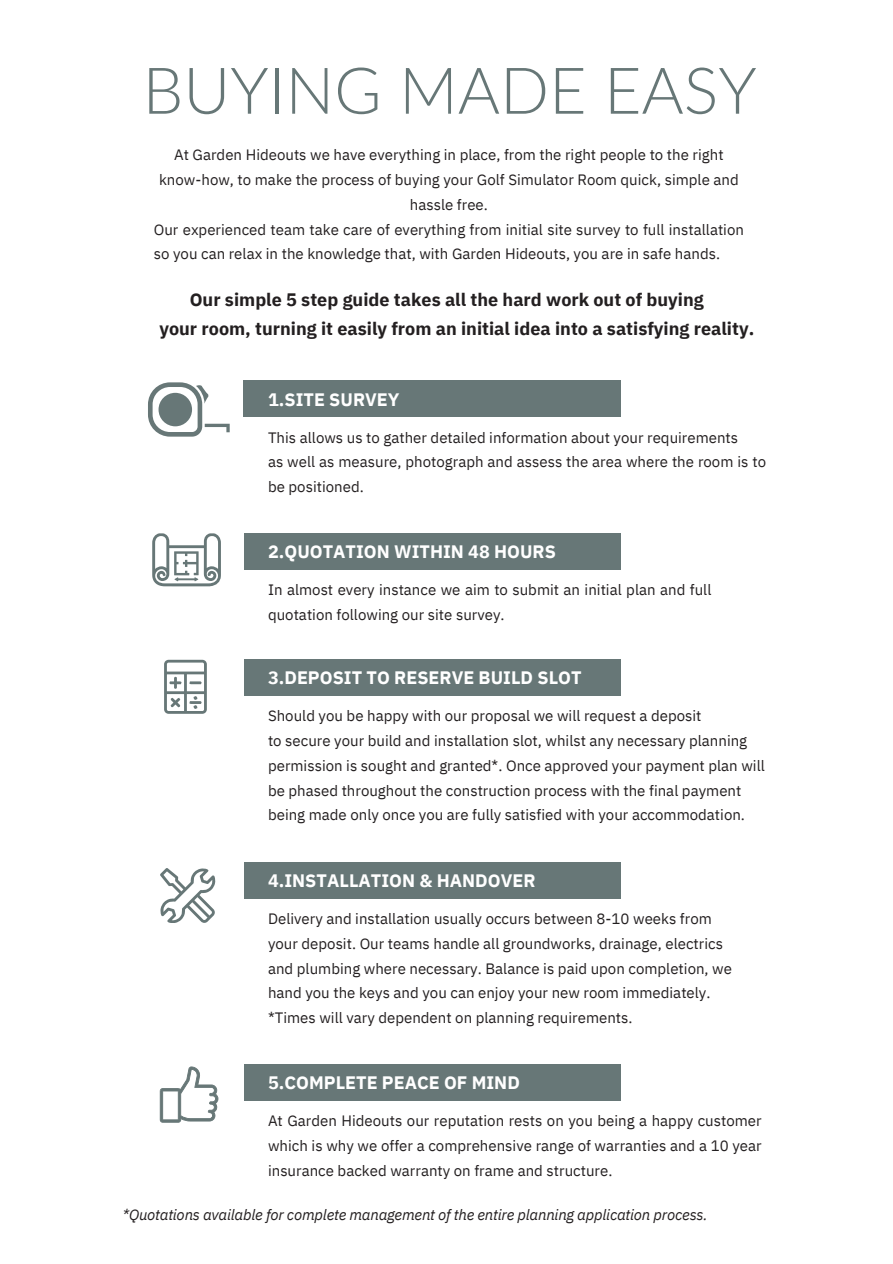
<style>
.page{position:relative;width:893px;height:1264px;background:#fff}
.page>*{position:absolute;margin:0;border:0;box-sizing:border-box;transform-origin:0 0}
.t1{font:300 64.5px "Lato";color:#677777}
.t2{font:700 18px "IBM Plex Sans";color:#231f20}
.t3{font:700 18px "IBM Plex Sans";color:#fff}
.t4{font:15px/24.8px "IBM Plex Sans";color:#231f20}
.t5{font:italic 15px "IBM Plex Sans";letter-spacing:-.015em;color:#231f20}
</style>
<div class="page">
<svg style="left:160px;top:868px;width:55px;height:55px"></svg>
<svg style="left:160px;top:1066px;width:58px;height:56px"></svg>
<svg style="left:164px;top:659px;width:43px;height:54px"></svg>
<svg style="left:152px;top:533px;width:69px;height:53px"></svg>
<div style="left:243px;top:381px;width:377px;height:36px;background:#677777"></div>
<svg style="left:148px;top:382px;width:82px;height:54px"></svg>
<div style="left:243px;top:533px;width:377px;height:36px;background:#677777"></div>
<div style="left:243px;top:659px;width:377px;height:36px;background:#677777"></div>
<div style="left:243px;top:862px;width:377px;height:36px;background:#677777"></div>
<div style="left:243px;top:1064px;width:377px;height:36px;background:#677777"></div>
<p class="t1" style="left:142px;top:50px;width:615px">BUYING MADE EASY</p>
<p class="t4" style="left:159px;top:142px;width:581px;text-align:center">At Garden Hideouts we have everything in place, from the right people to the right know-how, to make the process of buying your Golf Simulator Room quick, simple and hassle free.</p>
<p class="t4" style="left:154px;top:217px;width:591px">Our experienced team take care of everything from initial site survey to full installation so you can relax in the knowledge that, with Garden Hideouts, you are in safe hands.</p>
<p class="t2" style="left:190px;top:287px;width:515px">Our simple 5 step guide takes all the hard work out of buying</p>
<p class="t2" style="left:159px;top:317px;width:596px">your room, turning it easily from an initial idea into a satisfying reality.</p>
<p class="t3" style="left:268px;top:387px;width:133px">1.SITE SURVEY</p>
<p class="t4" style="left:268px;top:424px;width:471px">This allows us to gather detailed information about your requirements</p>
<p class="t4" style="left:268px;top:449px;width:499px">as well as measure, photograph and assess the area where the room is to be positioned.</p>
<p class="t3" style="left:268px;top:539px;width:289px">2.QUOTATION WITHIN 48 HOURS</p>
<p class="t4" style="left:268px;top:577px;width:445px">In almost every instance we aim to submit an initial plan and full quotation following our site survey.</p>
<p class="t3" style="left:268px;top:665px;width:315px">3.DEPOSIT TO RESERVE BUILD SLOT</p>
<p class="t4" style="left:268px;top:703px;width:435px">Should you be happy with our proposal we will request a deposit</p>
<p class="t4" style="left:268px;top:728px;width:498px">to secure your build and installation slot, whilst any necessary planning permission is sought and granted*. Once approved your payment plan will be phased throughout the construction process with the final payment being made only once you are fully satisfied with your accommodation.</p>
<p class="t3" style="left:268px;top:868px;width:269px">4.INSTALLATION &amp; HANDOVER</p>
<p class="t4" style="left:268px;top:906px;width:465px">Delivery and installation usually occurs between 8-10 weeks from your deposit. Our teams handle all groundworks, drainage, electrics and plumbing where necessary. Balance is paid upon completion, we hand you the keys and you can enjoy your new room immediately. *Times will vary dependent on planning requirements.</p>
<p class="t3" style="left:268px;top:1070px;width:253px">5.COMPLETE PEACE OF MIND</p>
<p class="t4" style="left:268px;top:1107px;width:495px;text-align:justify">At Garden Hideouts our reputation rests on you being a happy customer which is why we offer a comprehensive range of warranties and a 10 year insurance backed warranty on frame and structure.</p>
<p class="t5" style="left:122px;top:1204px;width:586px">*Quotations available for complete management of the entire planning application process.</p>
</div>
